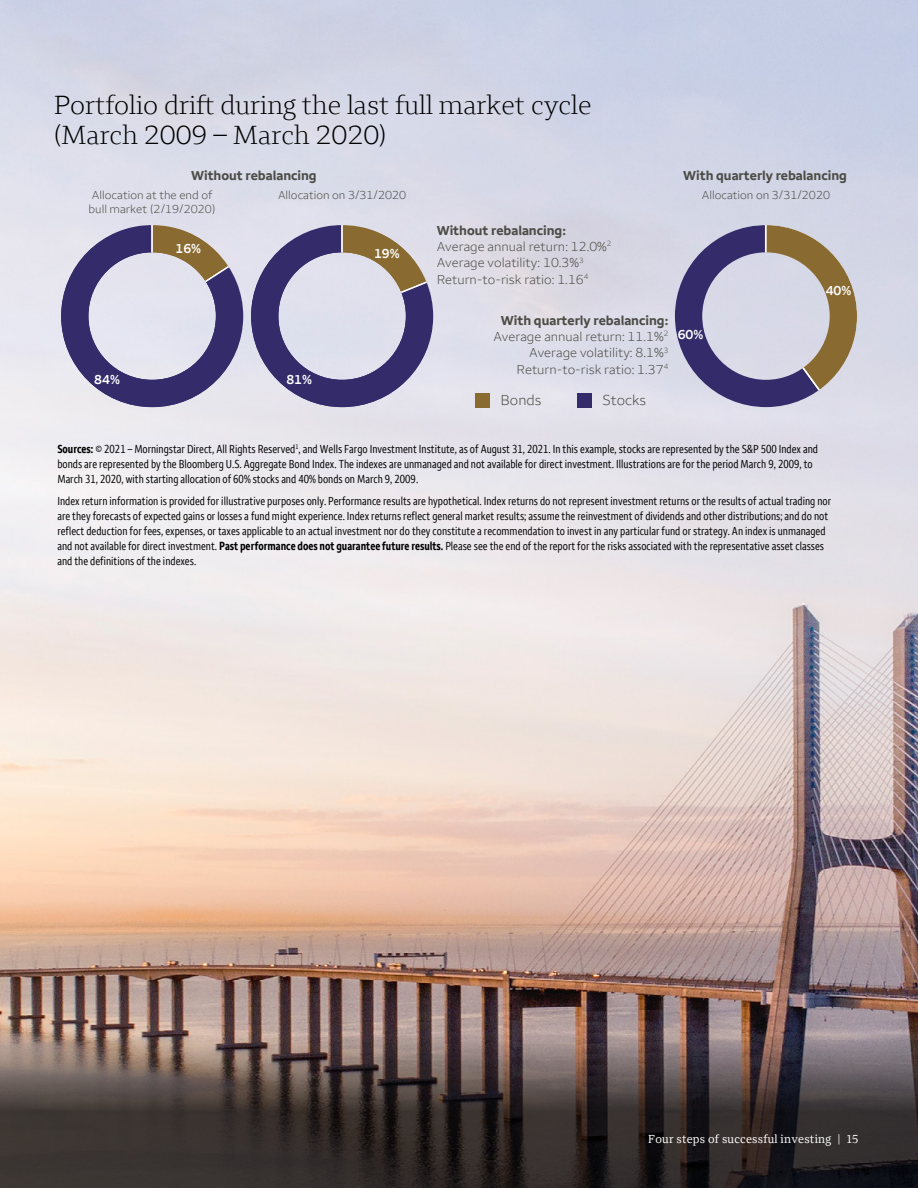
<style>
.page{position:relative;width:918px;height:1188px;background:#fff}
.page>*{position:absolute;margin:0;border:0;box-sizing:border-box;transform-origin:0 0}
.t1{font:300 27px/30px "Wells Fargo Serif";color:#000}
.t2{font:300 14.85px "Wells Fargo Sans";color:#4d4c47}
.t3{font:300 13.35px/16.4px "Wells Fargo Sans";color:#4d4c47}
.t4{font:700 13.35px "Wells Fargo Sans";color:#4c4c47}
.t5{font:600 13.35px "Wells Fargo Sans";color:#fff}
.t6{font:condensed 12px/15px "Wells Fargo Sans";color:#000}
.t7{font:12px "Wells Fargo Serif";letter-spacing:.02em;color:#fff}
.t8{font:300 11.85px/13.4px "Wells Fargo Sans";color:#4d4c47}
.s1{font-weight:700}
</style>
<div class="page">
<img style="left:0;top:0;width:918px;height:1034px">
<svg style="left:61px;top:225px;width:182px;height:182px;background:#a39eb6"></svg>
<svg style="left:251px;top:225px;width:182px;height:182px;background:#a19cb4"></svg>
<svg style="left:675px;top:225px;width:182px;height:182px;background:#a49eac"></svg>
<div style="left:578px;top:394px;width:14px;height:14px;background:#342b6b"></div>
<div style="left:476px;top:394px;width:14px;height:14px;background:#896a31"></div>
<svg style="left:0;top:1034px;width:918px;height:154px;background:#473d3c"></svg>
<h1 class="t1" style="left:54px;top:90px;width:539px">Portfolio drift during the last full market cycle (March 2009 – March 2020)</h1>
<p class="t4" style="left:191px;top:167px;width:127px">Without rebalancing</p>
<p class="t4" style="left:683px;top:167px;width:165px">With quarterly rebalancing</p>
<p class="t8" style="left:89px;top:189px;width:129px">Allocation at the end of bull market (2/19/2020)</p>
<p class="t8" style="left:278px;top:189px;width:130px">Allocation on 3/31/2020</p>
<p class="t8" style="left:702px;top:189px;width:130px">Allocation on 3/31/2020</p>
<p class="t5" style="left:175px;top:241px;width:27px">16%</p>
<p class="t5" style="left:94px;top:371px;width:27px">84%</p>
<p class="t5" style="left:286px;top:371px;width:27px">81%</p>
<p class="t5" style="left:374px;top:245px;width:27px">19%</p>
<p class="t3" style="left:437px;top:222px;width:176px"><span class="s1">Without rebalancing:<br></span>Average annual return: 12.0%<sup>2<br></sup>Average volatility: 10.3%<sup>3<br></sup>Return-to-risk ratio: 1.16<sup>4</sup></p>
<p class="t3" style="left:493px;top:312px;width:176px;text-align:right"><span class="s1">With quarterly rebalancing:<br></span>Average annual return: 11.1%<sup>2<br></sup>Average volatility: 8.1%<sup>3<br></sup>Return-to-risk ratio: 1.37<sup>4</sup></p>
<p class="t2" style="left:501px;top:392px;width:42px">Bonds</p>
<p class="t2" style="left:603px;top:392px;width:45px">Stocks</p>
<p class="t5" style="left:678px;top:326px;width:27px">60%</p>
<p class="t5" style="left:826px;top:283px;width:27px">40%</p>
<p class="t6" style="left:57px;top:442px;width:762px"><span class="s1">Sources:</span> © 2021 – Morningstar Direct, All Rights Reserved<sup>1</sup>, and Wells Fargo Investment Institute, as of August 31, 2021. In this example, stocks are represented by the S&amp;P 500 Index and bonds are represented by the Bloomberg U.S. Aggregate Bond Index. The indexes are unmanaged and not available for direct investment. Illustrations are for the period March 9, 2009, to<br>March 31, 2020, with starting allocation of 60% stocks and 40% bonds on March 9, 2009.</p>
<p class="t6" style="left:57px;top:494px;width:775px">Index return information is provided for illustrative purposes only. Performance results are hypothetical. Index returns do not represent investment returns or the results of actual trading nor are they forecasts of expected gains or losses a fund might experience. Index returns reflect general market results; assume the reinvestment of dividends and other distributions; and do not reflect deduction for fees, expenses, or taxes applicable to an actual investment nor do they constitute a recommendation to invest in any particular fund or strategy. An index is unmanaged and not available for direct investment. <span class="s1">Past performance does not guarantee future results.</span> Please see the end of the report for the risks associated with the representative asset classes and the definitions of the indexes.</p>
<p class="t7" style="left:648px;top:1131px;width:212px">Four steps of successful investing | 15</p>
</div>
